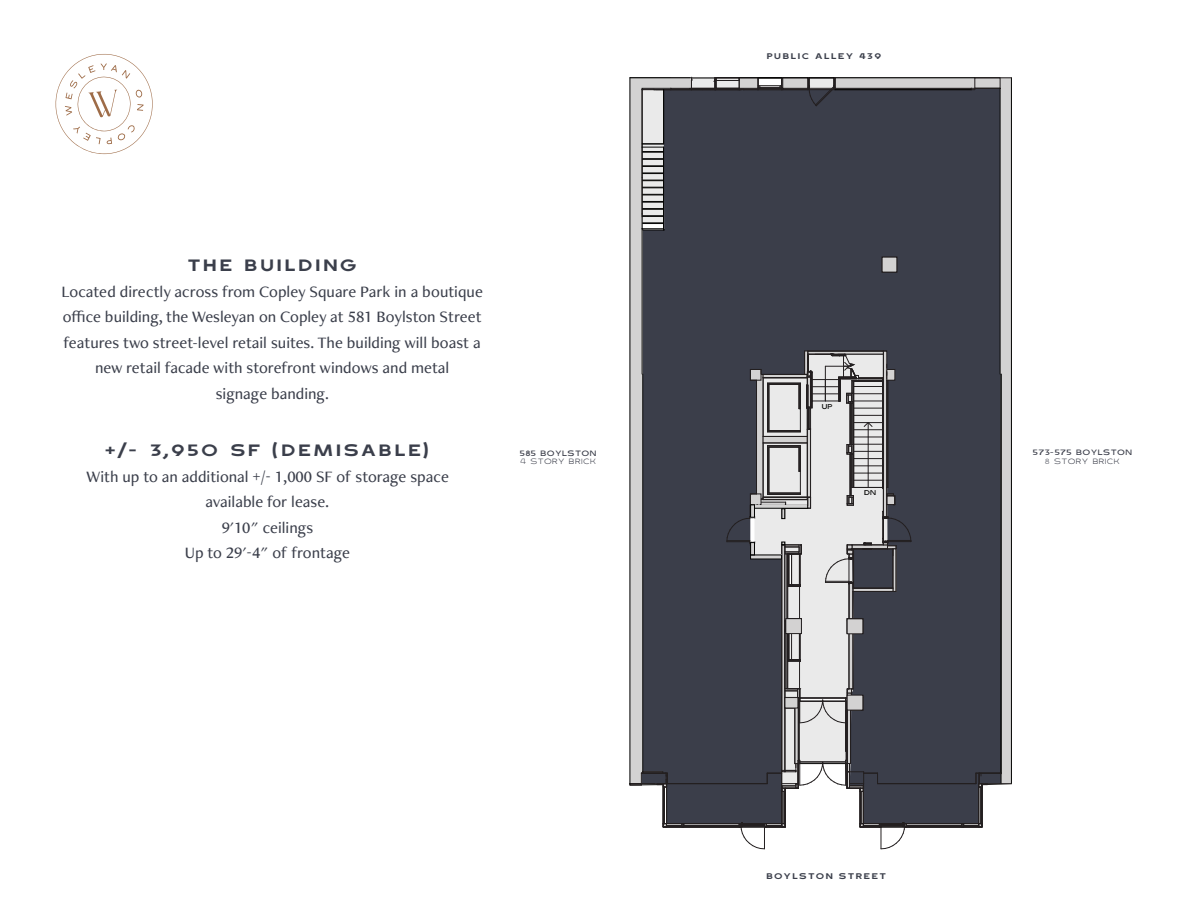
<style>
.page{position:relative;width:1188px;height:918px;background:#fff}
.page>*{position:absolute;margin:0;border:0;box-sizing:border-box;transform-origin:0 0}
.t1{font:500 16.5px/25.5px "Freight Neo Pro";color:#3b3f4b;text-align:center}
.t2{font:15px "Dublin";letter-spacing:.18em;color:#3b3f4b}
.t3{font:15px "Dublin";letter-spacing:.205em;color:#3b3f4b}
.t4{font:7.5px "Dublin";letter-spacing:.18em;color:#3b3f4b}
.t5{font:300 7.2px/8.6px "Dublin";letter-spacing:.05em;color:#3b3e4a}
.t6{font:300 6.45px "Dublin";color:#050504}
.s1{font-weight:100}
</style>
<div class="page">
<svg style="left:55px;top:54px;width:98px;height:101px"></svg>
<hr style="left:1010px;top:77px;width:1px;height:706px;background:#eaeaea">
<div style="left:643px;top:106px;width:357px;height:245px;background:#3b3e4a"></div>
<div style="left:1000px;top:78px;width:11px;height:296px;background:#d3d2d2"></div>
<div style="left:630px;top:78px;width:41px;height:10px;background:#d3d2d2"></div>
<div style="left:630px;top:88px;width:12px;height:286px;background:#d3d2d2"></div>
<hr style="left:1011px;top:78px;width:1px;height:706px;background:#050504">
<hr style="left:975px;top:78px;width:36px;height:1px;background:#231f20">
<hr style="left:630px;top:78px;width:60px;height:1px;background:#050504">
<hr style="left:630px;top:78px;width:1px;height:706px;background:#050504">
<hr style="left:1000px;top:88px;width:1px;height:286px;background:#050504">
<hr style="left:642px;top:89px;width:1px;height:285px;background:#050504">
<hr style="left:642px;top:90px;width:1px;height:123px;background:#231f20">
<svg style="left:642px;top:77px;width:358px;height:29px;background:#6b6c72"></svg>
<div style="left:882px;top:257px;width:15px;height:15px;background:#d3d2d2"></div>
<div style="left:882px;top:257px;width:15px;height:15px;border:1px solid #231f20"></div>
<svg style="left:642px;top:144px;width:23px;height:87px;background:#9e9e9f"></svg>
<hr style="left:663px;top:90px;width:1px;height:54px;background:#050504">
<svg style="left:630px;top:351px;width:381px;height:498px;background:#6e7077"></svg>
<hr style="left:754px;top:508px;width:54px;height:1px;background:#050504">
<p class="t4" style="left:767px;top:51px;width:116px">PUBLIC ALLEY 439</p>
<p class="t3" style="left:188px;top:255px;width:171px">THE BUILDING</p>
<p class="t1" style="left:61px;top:278px;width:423px">Located directly across from Copley Square Park in a boutique office building, the Wesleyan on Copley at 581 Boylston Street features two street-level retail suites. The building will boast a new retail facade with storefront windows and metal<br>signage banding.</p>
<p class="t2" style="left:105px;top:440px;width:326px">+/- 3,950 SF (DEMISABLE)</p>
<p class="t1" style="left:86px;top:463px;width:364px">With up to an additional +/- 1,000 SF of storage space</p>
<p class="t1" style="left:205px;top:489px;width:125px">available for lease.</p>
<p class="t1" style="left:222px;top:514px;width:93px">9'10" ceilings</p>
<p class="t1" style="left:185px;top:540px;width:167px">Up to 29'-4" of frontage</p>
<p class="t6" style="left:822px;top:402px;width:12px">UP</p>
<p class="t5" style="left:520px;top:449px;width:78px">585 BOYLSTON<br><span class="s1">4 STORY BRICK</span></p>
<p class="t5" style="left:1033px;top:448px;width:101px;text-align:center">573-575 BOYLSTON<br><span class="s1">8 STORY BRICK</span></p>
<p class="t6" style="left:864px;top:488px;width:13px">DN</p>
<p class="t4" style="left:766px;top:871px;width:121px">BOYLSTON STREET</p>
</div>
